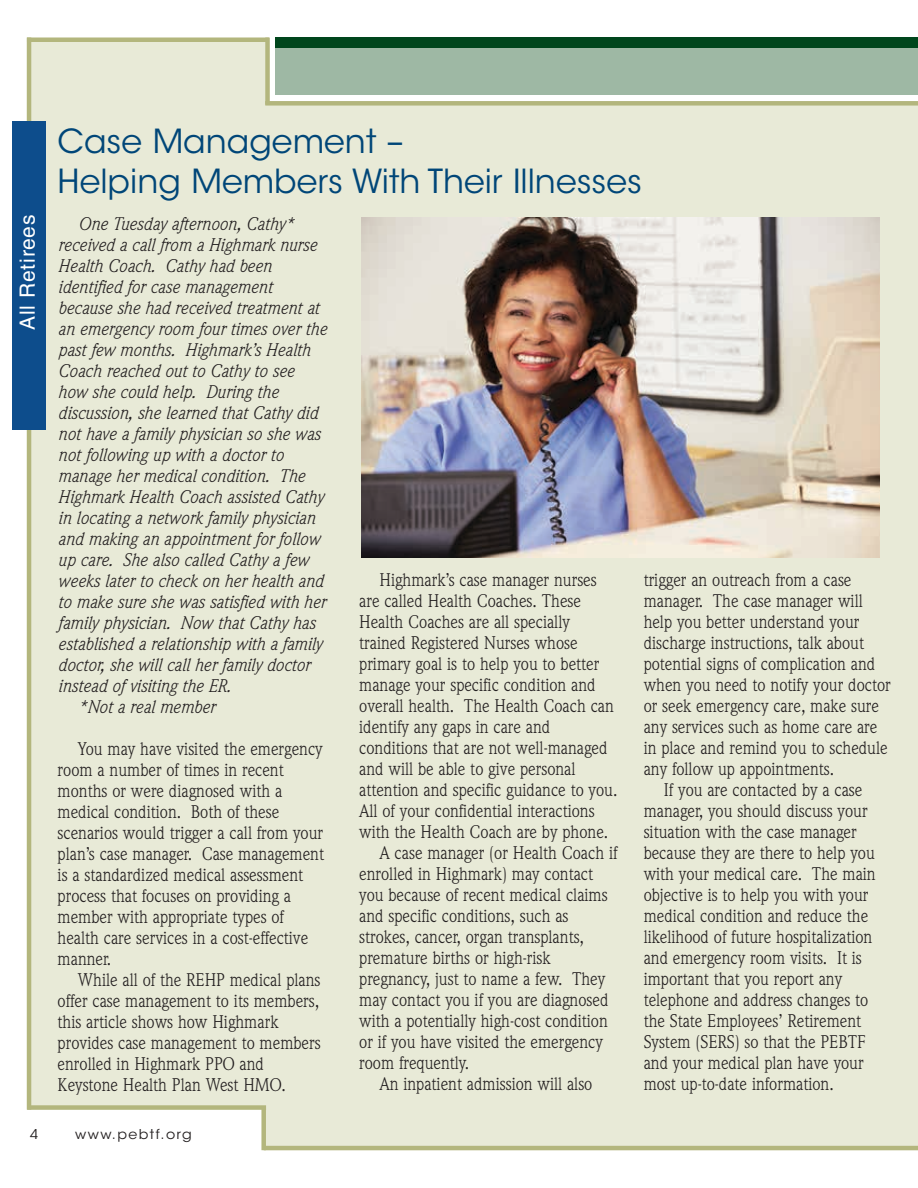
<style>
.page{position:relative;width:918px;height:1188px;background:#fff}
.page>*{position:absolute;margin:0;border:0;box-sizing:border-box;transform-origin:0 0}
.t1{font:33px/40.5px "ITC Avant Garde Std";color:#004678}
.t2{font:21px "Helvetica LT Std";letter-spacing:.04em;color:#fff}
.t3{font:18px/21px "Weidemann Std";color:#231f20;scale:.94 1}
.t4{font:italic 18px "Weidemann Std";color:#231f20;scale:.94 1}
.t5{font:13.5px "ITC Avant Garde Std";letter-spacing:.1em;color:#231f20;scale:1.05 1}
</style>
<div class="page">
<div style="left:30px;top:41px;width:236px;height:72px;background:#e8ead7"></div>
<div style="left:30px;top:104px;width:888px;height:1002px;background:#e8ead7"></div>
<div style="left:264px;top:1087px;width:654px;height:59px;background:#e8ead7"></div>
<img style="left:362px;top:217px;width:518px;height:341px">
<div style="left:276px;top:38px;width:642px;height:16px;background:#00461c"></div>
<div style="left:276px;top:49px;width:642px;height:46px;background:#9eb8a4"></div>
<div style="left:27px;top:37px;width:242px;height:5px;background:#b3b67d"></div>
<hr style="left:27px;top:38px;width:4px;height:1072px;background:#b3b67d">
<div style="left:265px;top:38px;width:5px;height:67px;background:#b3b67d"></div>
<div style="left:265px;top:101px;width:653px;height:5px;background:#b3b67d"></div>
<div style="left:27px;top:1105px;width:239px;height:5px;background:#b3b67d"></div>
<hr style="left:264px;top:1146px;width:654px;height:4px;background:#b3b67d">
<div style="left:261px;top:1108px;width:5px;height:42px;background:#b3b67d"></div>
<div style="left:13px;top:122px;width:33px;height:308px;background:#0d4d8c"></div>
<p class="t2" style="left:15px;top:330px;width:117px;rotate:-90deg">All Retirees</p>
<h1 class="t1" style="left:58px;top:121px;width:586px">Case Management –<br>Helping Members With Their Illnesses</h1>
<p class="t4" style="left:78px;top:213px;width:231px">One Tuesday afternoon, Cathy*</p>
<p class="t4" style="left:58px;top:234px;width:277px">received a call from a Highmark nurse</p>
<p class="t4" style="left:58px;top:255px;width:229px">Health Coach. Cathy had been</p>
<p class="t4" style="left:58px;top:276px;width:230px">identified for case management</p>
<p class="t4" style="left:58px;top:297px;width:280px">because she had received treatment at</p>
<p class="t4" style="left:58px;top:318px;width:288px">an emergency room four times over the</p>
<p class="t4" style="left:58px;top:339px;width:270px">past few months. Highmark’s Health</p>
<p class="t4" style="left:58px;top:360px;width:253px">Coach reached out to Cathy to see</p>
<p class="t4" style="left:58px;top:381px;width:236px">how she could help. During the</p>
<p class="t4" style="left:58px;top:402px;width:278px">discussion, she learned that Cathy did</p>
<p class="t4" style="left:58px;top:423px;width:281px">not have a family physician so she was</p>
<p class="t4" style="left:58px;top:444px;width:242px">not following up with a doctor to</p>
<p class="t4" style="left:58px;top:465px;width:264px">manage her medical condition. The</p>
<p class="t4" style="left:58px;top:486px;width:284px">Highmark Health Coach assisted Cathy</p>
<p class="t4" style="left:58px;top:507px;width:275px">in locating a network family physician</p>
<p class="t4" style="left:58px;top:528px;width:280px">and making an appointment for follow</p>
<p class="t4" style="left:58px;top:549px;width:268px">up care. She also called Cathy a few</p>
<p class="t4" style="left:58px;top:570px;width:284px">weeks later to check on her health and</p>
<p class="t4" style="left:58px;top:591px;width:287px">to make sure she was satisfied with her</p>
<p class="t4" style="left:58px;top:612px;width:275px">family physician. Now that Cathy has</p>
<p class="t4" style="left:58px;top:633px;width:283px">established a relationship with a family</p>
<p class="t4" style="left:58px;top:654px;width:270px">doctor, she will call her family doctor</p>
<p class="t4" style="left:58px;top:675px;width:185px">instead of visiting the ER.</p>
<p class="t4" style="left:78px;top:696px;width:147px">*Not a real member</p>
<p class="t3" style="left:58px;top:739px;width:285px;text-indent:20px">You may have visited the emergency room a number of times in recent months or were diagnosed with a medical condition. Both of these scenarios would trigger a call from your plan’s case manager. Case management is a standardized medical assessment process that focuses on providing a member with appropriate types of health care services in a cost-effective manner.</p>
<p class="t3" style="left:58px;top:970px;width:281px;text-indent:20px">While all of the REHP medical plans offer case management to its members, this article shows how Highmark provides case management to members enrolled in Highmark PPO and Keystone Health Plan West HMO.</p>
<p class="t3" style="left:379px;top:569px;width:233px">Highmark’s case manager nurses</p>
<p class="t3" style="left:359px;top:590px;width:237px">are called Health Coaches. These</p>
<p class="t3" style="left:359px;top:611px;width:226px">Health Coaches are all specially</p>
<p class="t3" style="left:359px;top:632px;width:234px">trained Registered Nurses whose</p>
<p class="t3" style="left:359px;top:653px;width:257px">primary goal is to help you to better</p>
<p class="t3" style="left:359px;top:674px;width:253px">manage your specific condition and</p>
<p class="t3" style="left:359px;top:695px;width:272px">overall health. The Health Coach can</p>
<p class="t3" style="left:359px;top:716px;width:205px">identify any gaps in care and</p>
<p class="t3" style="left:359px;top:737px;width:266px">conditions that are not well-managed</p>
<p class="t3" style="left:359px;top:758px;width:232px">and will be able to give personal</p>
<p class="t3" style="left:359px;top:779px;width:276px">attention and specific guidance to you.</p>
<p class="t3" style="left:359px;top:800px;width:252px">All of your confidential interactions</p>
<p class="t3" style="left:359px;top:821px;width:266px">with the Health Coach are by phone.</p>
<p class="t3" style="left:379px;top:842px;width:255px">A case manager (or Health Coach if</p>
<p class="t3" style="left:359px;top:863px;width:250px">enrolled in Highmark) may contact</p>
<p class="t3" style="left:359px;top:884px;width:266px">you because of recent medical claims</p>
<p class="t3" style="left:359px;top:905px;width:224px">and specific conditions, such as</p>
<p class="t3" style="left:359px;top:926px;width:241px">strokes, cancer, organ transplants,</p>
<p class="t3" style="left:359px;top:947px;width:205px">premature births or high-risk</p>
<p class="t3" style="left:359px;top:968px;width:263px">pregnancy, just to name a few. They</p>
<p class="t3" style="left:359px;top:989px;width:267px">may contact you if you are diagnosed</p>
<p class="t3" style="left:359px;top:1010px;width:266px">with a potentially high-cost condition</p>
<p class="t3" style="left:359px;top:1031px;width:261px">or if you have visited the emergency</p>
<p class="t3" style="left:359px;top:1052px;width:119px">room frequently.</p>
<p class="t3" style="left:379px;top:1073px;width:228px">An inpatient admission will also</p>
<p class="t3" style="left:644px;top:569px;width:223px">trigger an outreach from a case</p>
<p class="t3" style="left:644px;top:590px;width:235px">manager. The case manager will</p>
<p class="t3" style="left:644px;top:611px;width:231px">help you better understand your</p>
<p class="t3" style="left:644px;top:632px;width:236px">discharge instructions, talk about</p>
<p class="t3" style="left:644px;top:653px;width:248px">potential signs of complication and</p>
<p class="t3" style="left:644px;top:674px;width:264px">when you need to notify your doctor</p>
<p class="t3" style="left:644px;top:695px;width:252px">or seek emergency care, make sure</p>
<p class="t3" style="left:644px;top:716px;width:250px">any services such as home care are</p>
<p class="t3" style="left:644px;top:737px;width:261px">in place and remind you to schedule</p>
<p class="t3" style="left:644px;top:758px;width:204px">any follow up appointments.</p>
<p class="t3" style="left:664px;top:779px;width:213px">If you are contacted by a case</p>
<p class="t3" style="left:644px;top:800px;width:240px">manager, you should discuss your</p>
<p class="t3" style="left:644px;top:821px;width:228px">situation with the case manager</p>
<p class="t3" style="left:644px;top:842px;width:247px">because they are there to help you</p>
<p class="t3" style="left:644px;top:864px;width:248px">with your medical care. The main</p>
<p class="t3" style="left:644px;top:885px;width:241px">objective is to help you with your</p>
<p class="t3" style="left:644px;top:906px;width:240px">medical condition and reduce the</p>
<p class="t3" style="left:644px;top:927px;width:245px">likelihood of future hospitalization</p>
<p class="t3" style="left:644px;top:948px;width:234px">and emergency room visits. It is</p>
<p class="t3" style="left:644px;top:969px;width:213px">important that you report any</p>
<p class="t3" style="left:644px;top:990px;width:240px">telephone and address changes to</p>
<p class="t3" style="left:644px;top:1011px;width:233px">the State Employees’ Retirement</p>
<p class="t3" style="left:644px;top:1032px;width:237px">System (SERS) so that the PEBTF</p>
<p class="t3" style="left:644px;top:1053px;width:236px">and your medical plan have your</p>
<p class="t3" style="left:644px;top:1074px;width:204px">most up-to-date information.</p>
<p class="t5" style="left:30px;top:1126px;width:9px">4</p>
<p class="t5" style="left:75px;top:1126px;width:112px">www.pebtf.org</p>
</div>
